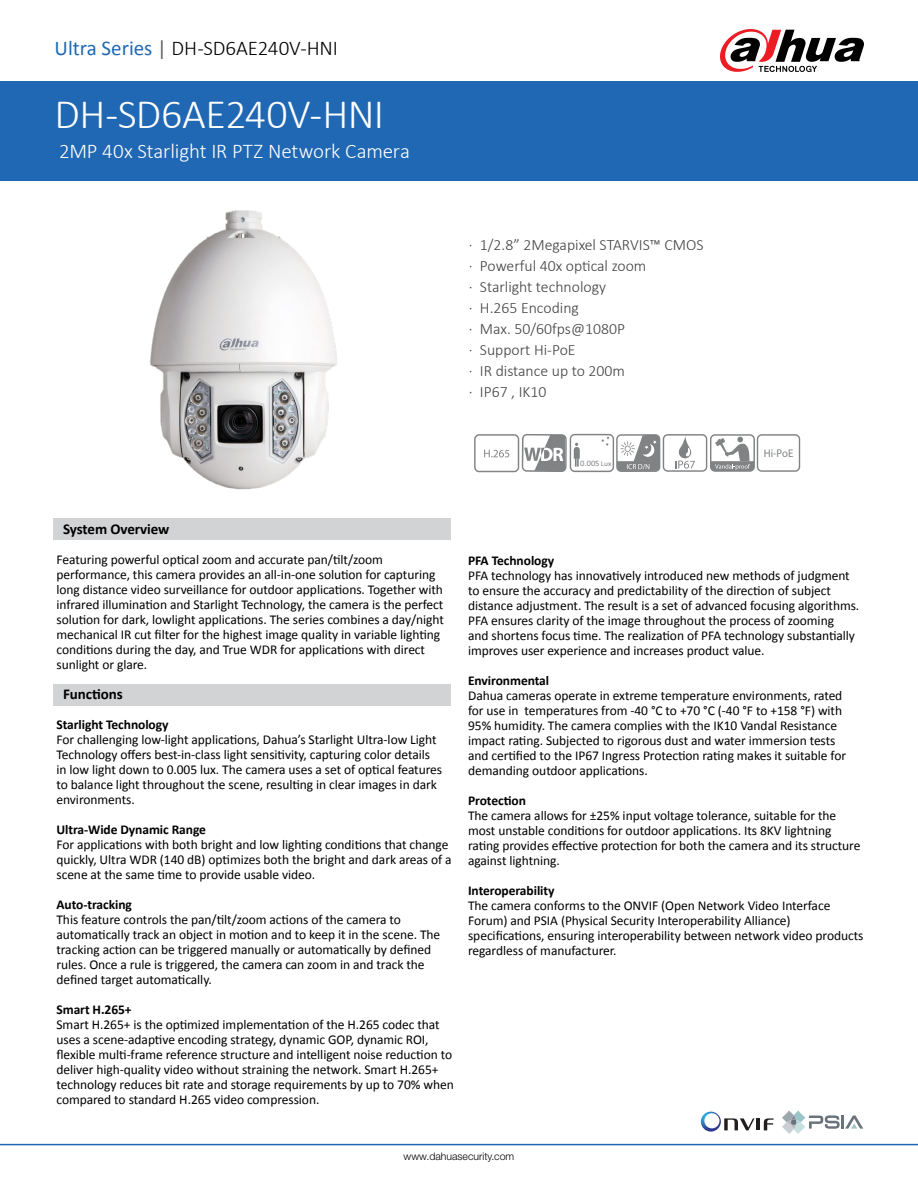
<style>
.page{position:relative;width:918px;height:1188px;background:#fff}
.page>*{position:absolute;margin:0;border:0;box-sizing:border-box;transform-origin:0 0}
.t1{font:300 42px "Calibri";letter-spacing:-.01em;color:#fff}
.t2{font:300 21px "Calibri";letter-spacing:-.005em;color:#fff}
.t3{font:300 21px "Calibri";letter-spacing:-.005em;color:#000}
.t4{font:300 15.75px/21px "Calibri";color:#403f41}
.t5{font:700 15px "Calibri";letter-spacing:-.005em;color:#000}
.t6{font:13.5px/15px "Calibri";letter-spacing:-.005em;color:#000}
.t7{font:700 13.5px "Calibri";letter-spacing:-.005em;color:#000}
.t8{font:700 semi-condensed 11.25px "Myriad Pro";color:#808284;scale:.96 1}
.t9{font:300 10.5px "Helvetica Neue LT Std";color:#000}
.t10{font:8.25px "Calibri";color:#808284}
.s1{font-weight:400;color:#2068b3}
.s2{font-weight:400;color:#626466}
.s3{font-size:7.35px}
</style>
<div class="page">
<div style="left:53px;top:685px;width:398px;height:21px;background:#d1d3d4"></div>
<div style="left:0;top:81px;width:918px;height:100px;background:#2068b3"></div>
<div style="left:53px;top:519px;width:398px;height:21px;background:#d1d3d4"></div>
<hr style="left:0;top:1144px;width:918px;height:1px;background:#2068b3">
<svg style="left:720px;top:29px;width:144px;height:43px"></svg>
<svg style="left:782px;top:1111px;width:81px;height:23px"></svg>
<hr style="left:756px;top:1118px;width:4px;height:12px;background:#211d1e">
<svg style="left:764px;top:1118px;width:10px;height:12px"></svg>
<svg style="left:701px;top:1112px;width:54px;height:20px"></svg>
<img style="left:150px;top:210px;width:188px;height:280px">
<svg style="left:474px;top:434px;width:326px;height:38px"></svg>
<h2 class="t3" style="left:55px;top:35px;width:285px"><span class="s1">Ultra Series</span> <span class="s2">|</span> DH-SD6AE240V-HNI</h2>
<h1 class="t1" style="left:55px;top:88px;width:331px">DH-SD6AE240V-HNI</h1>
<h2 class="t2" style="left:59px;top:138px;width:352px">2MP 40x Starlight IR PTZ Network Camera</h2>
<p class="t4" style="left:469px;top:234px;width:236px">· 1/2.8” 2Megapixel STARVIS™ CMOS · Powerful 40x optical zoom<br>· Starlight technology<br>· H.265 Encoding<br>· Max. 50/60fps@1080P<br>· Support Hi-PoE<br>· IR distance up to 200m<br>· IP67 , IK10</p>
<p class="t10" style="left:580px;top:458px;width:33px">0.005 <span class="s3">Lux</span></p>
<p class="t8" style="left:764px;top:448px;width:32px">Hi-PoE</p>
<p class="t5" style="left:63px;top:520px;width:108px">System Overview</p>
<p class="t6" style="left:56px;top:552px;width:389px">Featuring powerful optical zoom and accurate pan/tilt/zoom performance, this camera provides an all-in-one solution for capturing long distance video surveillance for outdoor applications. Together with infrared illumination and Starlight Technology, the camera is the perfect solution for dark, lowlight applications. The series combines a day/night mechanical IR cut filter for the highest image quality in variable lighting conditions during the day, and True WDR for applications with direct sunlight or glare.</p>
<p class="t5" style="left:63px;top:685px;width:61px">Functions</p>
<p class="t7" style="left:56px;top:716px;width:114px">Starlight Technology</p>
<p class="t6" style="left:56px;top:732px;width:387px">For challenging low-light applications, Dahua’s Starlight Ultra-low Light Technology offers best-in-class light sensitivity, capturing color details in low light down to 0.005 lux. The camera uses a set of optical features to balance light throughout the scene, resulting in clear images in dark environments.</p>
<p class="t7" style="left:56px;top:821px;width:151px">Ultra-Wide Dynamic Range</p>
<p class="t6" style="left:56px;top:837px;width:397px">For applications with both bright and low lighting conditions that change quickly, Ultra WDR (140 dB) optimizes both the bright and dark areas of a scene at the same time to provide usable video.</p>
<p class="t7" style="left:56px;top:896px;width:77px">Auto-tracking</p>
<p class="t6" style="left:56px;top:912px;width:385px">This feature controls the pan/tilt/zoom actions of the camera to automatically track an object in motion and to keep it in the scene. The tracking action can be triggered manually or automatically by defined rules. Once a rule is triggered, the camera can zoom in and track the defined target automatically.</p>
<p class="t7" style="left:56px;top:1001px;width:77px">Smart H.265+</p>
<p class="t6" style="left:56px;top:1017px;width:399px">Smart H.265+ is the optimized implementation of the H.265 codec that uses a scene-adaptive encoding strategy, dynamic GOP, dynamic ROI, flexible multi-frame reference structure and intelligent noise reduction to deliver high-quality video without straining the network. Smart H.265+ technology reduces bit rate and storage requirements by up to 70% when compared to standard H.265 video compression.</p>
<p class="t7" style="left:468px;top:552px;width:88px">PFA Technology</p>
<p class="t6" style="left:468px;top:568px;width:393px">PFA technology has innovatively introduced new methods of judgment to ensure the accuracy and predictability of the direction of subject distance adjustment. The result is a set of advanced focusing algorithms.<br>PFA ensures clarity of the image throughout the process of zooming<br>and shortens focus time. The realization of PFA technology substantially improves user experience and increases product value.</p>
<p class="t7" style="left:468px;top:672px;width:83px">Environmental</p>
<p class="t6" style="left:468px;top:688px;width:380px">Dahua cameras operate in extreme temperature environments, rated for use in temperatures from -40 °C to +70 °C (-40 °F to +158 °F) with 95% humidity. The camera complies with the IK10 Vandal Resistance impact rating. Subjected to rigorous dust and water immersion tests and certified to the IP67 Ingress Protection rating makes it suitable for demanding outdoor applications.</p>
<p class="t7" style="left:468px;top:792px;width:59px">Protection</p>
<p class="t6" style="left:468px;top:808px;width:394px">The camera allows for ±25% input voltage tolerance, suitable for the most unstable conditions for outdoor applications. Its 8KV lightning rating provides effective protection for both the camera and its structure against lightning.</p>
<p class="t7" style="left:468px;top:882px;width:88px">Interoperability</p>
<p class="t6" style="left:468px;top:898px;width:397px">The camera conforms to the ONVIF (Open Network Video Interface Forum) and PSIA (Physical Security Interoperability Alliance) specifications, ensuring interoperability between network video products regardless of manufacturer.</p>
<p class="t9" style="left:404px;top:1150px;width:112px">www.dahuasecurity.com</p>
</div>
